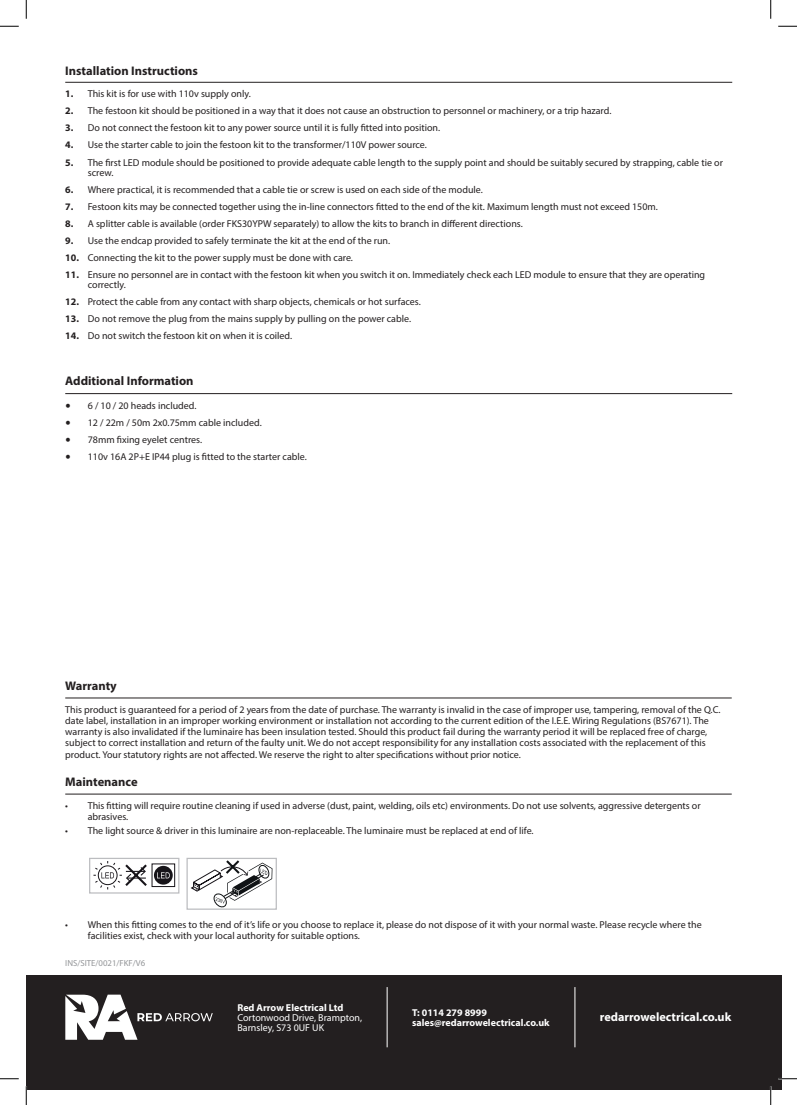
<style>
.page{position:relative;width:797px;height:1105px;background:#fff}
.page>*{position:absolute;margin:0;border:0;box-sizing:border-box;transform-origin:0 0}
.t1{font:700 12.5px "Myriad Pro";color:#231f20}
.t2{font:700 12.25px "Myriad Pro";color:#fff}
.t3{font:10px/11.2px "Myriad Pro";color:#231f20}
.t4{font:700 10px "Myriad Pro";color:#fff}
.t5{font:10px/10px "Myriad Pro";color:#fff}
.t6{font:8.75px "Myriad Pro";color:#939598}
.s1{font-weight:700}
.s2{font-family:"Minion Pro";font-size:15px}
</style>
<div class="page">
<hr style="left:65px;top:82px;width:667px;height:1px;background:#231f20">
<hr style="left:65px;top:393px;width:667px;height:1px;background:#231f20">
<hr style="left:65px;top:698px;width:666px;height:1px;background:#231f20">
<hr style="left:65px;top:794px;width:666px;height:1px;background:#231f20">
<div style="left:152px;top:863px;width:23px;height:24px;border:1px solid #171419"></div>
<svg style="left:93px;top:861px;width:80px;height:28px"></svg>
<div style="left:89px;top:858px;width:90px;height:36px;border:1px solid #bcbdc0"></div>
<svg style="left:191px;top:860px;width:81px;height:47px"></svg>
<div style="left:186px;top:858px;width:91px;height:52px;border:1px solid #bcbdc0"></div>
<div style="left:26px;top:975px;width:755px;height:114px;background:#231f20"></div>
<hr style="left:574px;top:987px;width:1px;height:60px;background:#fff">
<hr style="left:387px;top:987px;width:1px;height:60px;background:#fff">
<svg style="left:65px;top:995px;width:148px;height:45px"></svg>
<svg style="left:0;top:25px;width:19px;height:2px"></svg>
<svg style="left:778px;top:25px;width:19px;height:2px"></svg>
<svg style="left:0;top:1078px;width:19px;height:1px"></svg>
<svg style="left:778px;top:1078px;width:19px;height:1px"></svg>
<svg style="left:25px;top:0;width:2px;height:19px"></svg>
<svg style="left:25px;top:1086px;width:2px;height:19px"></svg>
<svg style="left:770px;top:0;width:1px;height:19px"></svg>
<svg style="left:770px;top:1086px;width:1px;height:19px"></svg>
<p class="t1" style="left:65px;top:62px;width:134px">Installation Instructions</p>
<p class="t3" style="left:65px;top:88px;width:187px"><span class="s1">1.</span> This kit is for use with 110v supply only.</p>
<p class="t3" style="left:65px;top:105px;width:547px"><span class="s1">2.</span> The festoon kit should be positioned in a way that it does not cause an obstruction to personnel or machinery, or a trip hazard.</p>
<p class="t3" style="left:65px;top:122px;width:376px"><span class="s1">3.</span> Do not connect the festoon kit to any power source until it is fully fitted into position.</p>
<p class="t3" style="left:65px;top:139px;width:363px"><span class="s1">4.</span> Use the starter cable to join the festoon kit to the transformer/110V power source.</p>
<p class="t3" style="left:88px;top:157px;width:636px;line-height:10px;text-indent:-22px"><span class="s1">5.</span> The first LED module should be positioned to provide adequate cable length to the supply point and should be suitably secured by strapping, cable tie or screw.</p>
<p class="t3" style="left:65px;top:183px;width:419px"><span class="s1">6.</span> Where practical, it is recommended that a cable tie or screw is used on each side of the module.</p>
<p class="t3" style="left:65px;top:201px;width:594px"><span class="s1">7.</span> Festoon kits may be connected together using the in-line connectors fitted to the end of the kit. Maximum length must not exceed 150m.</p>
<p class="t3" style="left:65px;top:218px;width:459px"><span class="s1">8.</span> A splitter cable is available (order FKS30YPW separately) to allow the kits to branch in different directions.</p>
<p class="t3" style="left:65px;top:235px;width:326px"><span class="s1">9.</span> Use the endcap provided to safely terminate the kit at the end of the run.</p>
<p class="t3" style="left:65px;top:252px;width:289px"><span class="s1">10.</span> Connecting the kit to the power supply must be done with care.</p>
<p class="t3" style="left:88px;top:270px;width:619px;line-height:10px;text-indent:-22px"><span class="s1">11.</span> Ensure no personnel are in contact with the festoon kit when you switch it on. Immediately check each LED module to ensure that they are operating correctly.</p>
<p class="t3" style="left:65px;top:296px;width:357px"><span class="s1">12.</span> Protect the cable from any contact with sharp objects, chemicals or hot surfaces.</p>
<p class="t3" style="left:65px;top:313px;width:347px"><span class="s1">13.</span> Do not remove the plug from the mains supply by pulling on the power cable.</p>
<p class="t3" style="left:65px;top:330px;width:228px"><span class="s1">14.</span> Do not switch the festoon kit on when it is coiled.</p>
<p class="t1" style="left:65px;top:373px;width:130px">Additional Information</p>
<p class="t3" style="left:65px;top:399px;width:133px"><span class="s2">•</span> 6 / 10 / 20 heads included.</p>
<p class="t3" style="left:65px;top:416px;width:198px"><span class="s2">•</span> 12 / 22m / 50m 2x0.75mm cable included.</p>
<p class="t3" style="left:65px;top:434px;width:138px"><span class="s2">•</span> 78mm fixing eyelet centres.</p>
<p class="t3" style="left:65px;top:451px;width:243px"><span class="s2">•</span> 110v 16A 2P+E IP44 plug is fitted to the starter cable.</p>
<p class="t1" style="left:65px;top:678px;width:53px">Warranty</p>
<p class="t3" style="left:65px;top:703px;width:656px">This product is guaranteed for a period of 2 years from the date of purchase. The warranty is invalid in the case of improper use, tampering, removal of the Q.C. date label, installation in an improper working environment or installation not according to the current edition of the I.E.E. Wiring Regulations (BS7671). The warranty is also invalidated if the luminaire has been insulation tested. Should this product fail during the warranty period it will be replaced free of charge, subject to correct installation and return of the faulty unit. We do not accept responsibility for any installation costs associated with the replacement of this product. Your statutory rights are not affected. We reserve the right to alter specifications without prior notice.</p>
<p class="t1" style="left:65px;top:774px;width:74px">Maintenance</p>
<p class="t3" style="left:88px;top:799px;width:614px;text-indent:-22px">• This fitting will require routine cleaning if used in adverse (dust, paint, welding, oils etc) environments. Do not use solvents, aggressive detergents or abrasives.</p>
<p class="t3" style="left:65px;top:824px;width:470px">• The light source &amp; driver in this luminaire are non-replaceable. The luminaire must be replaced at end of life.</p>
<p class="t3" style="left:88px;top:918px;width:615px;text-indent:-22px">• When this fitting comes to the end of it’s life or you choose to replace it, please do not dispose of it with your normal waste. Please recycle where the facilities exist, check with your local authority for suitable options.</p>
<p class="t6" style="left:65px;top:958px;width:81px">INS/SITE/0021/FKF/V6</p>
<p class="t4" style="left:237px;top:1001px;width:108px">Red Arrow Electrical Ltd</p>
<p class="t5" style="left:237px;top:1012px;width:126px">Cortonwood Drive, Brampton,<br>Barnsley, S73 0UF UK</p>
<p class="t2" style="left:600px;top:1009px;width:133px">redarrowelectrical.co.uk</p>
<p class="t4" style="left:412px;top:1006px;width:76px">T: 0114 279 8999</p>
<p class="t4" style="left:412px;top:1016px;width:139px">sales@redarrowelectrical.co.uk</p>
</div>
